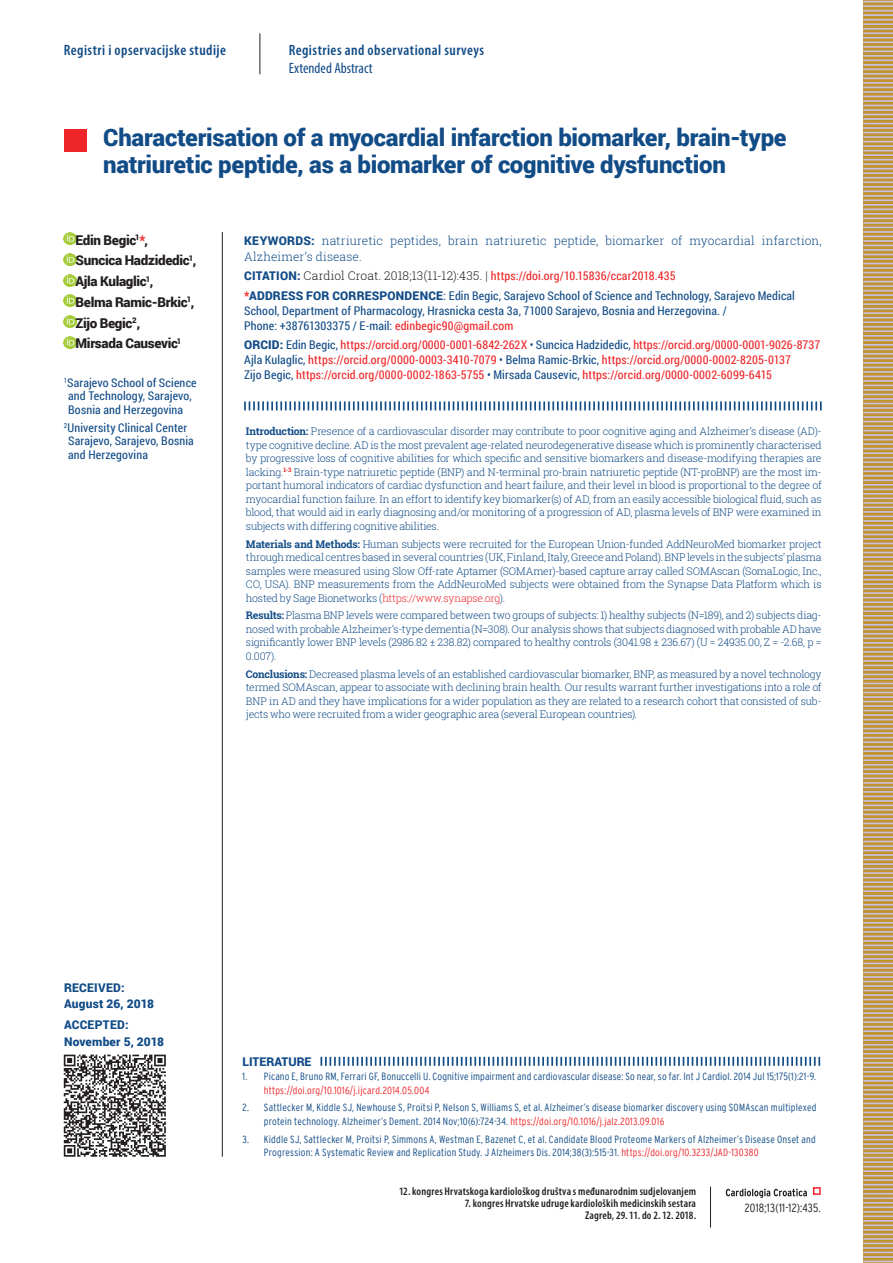
<style>
.page{position:relative;width:893px;height:1263px;background:#fff}
.page>*{position:absolute;margin:0;border:0;box-sizing:border-box;transform-origin:0 0}
.t1{font:900 24px/27px "Roboto";letter-spacing:-.01em;color:#124c87}
.t2{font:600 condensed 15px "Myriad Pro";letter-spacing:.03em;color:#124c87}
.t3{font:condensed 15px "Myriad Pro";color:#124c87}
.t4{font:900 13.5px/20.7px "Roboto";letter-spacing:-.02em;color:#231f20}
.t5{font:12px/15px "Roboto Condensed";letter-spacing:.01em;color:#ee2629}
.t6{font:12px/13.5px "Roboto Condensed";letter-spacing:.015em;color:#124c87}
.t7{font:300 12px/16.5px "Roboto Slab";letter-spacing:.01em;color:#124c87}
.t8{font:900 12px/16.5px "Roboto";letter-spacing:.015em;color:#124c87}
.t9{font:300 condensed 12px "Interstate";letter-spacing:.02em;color:#231f20}
.t10{font:600 condensed 11.25px/12px "Myriad Pro";letter-spacing:.015em;color:#231f20;text-align:right}
.t11{font:300 10.5px/13.5px "Roboto Slab";letter-spacing:-.02em;color:#124c87;text-align:justify}
.t12{font:300 condensed 10.5px/13.5px "Interstate";letter-spacing:.015em;color:#124c87}
.t13{font:300 condensed 10.5px "Interstate";letter-spacing:.02em;color:#ee2629}
.s1{color:#ee2629}
.s2{font-family:"Roboto";font-weight:900}
.s3{font-family:"Roboto";font-weight:900;color:#124c87}
.s4{font-family:"Roboto Slab";font-weight:300;color:#231f20}
.s5{font-family:"Roboto"}
.s6{color:#124c87}
.s7{font-weight:700}
</style>
<div class="page">
<svg style="left:726px;top:1188px;width:81px;height:10px"></svg>
<div style="left:813px;top:1187px;width:8px;height:8px;border:2px solid #ee2629"></div>
<hr style="left:710px;top:1187px;width:1px;height:40px;background:#231f20">
<hr style="left:260px;top:33px;width:1px;height:41px;background:#1f2020">
<svg style="left:863px;top:0;width:30px;height:1263px;background:#c3a26d"></svg>
<div style="left:64px;top:129px;width:23px;height:22px;background:#ee2629"></div>
<svg style="left:64px;top:232px;width:12px;height:13px"></svg>
<svg style="left:64px;top:253px;width:12px;height:12px"></svg>
<svg style="left:64px;top:274px;width:12px;height:12px"></svg>
<svg style="left:64px;top:295px;width:12px;height:12px"></svg>
<svg style="left:64px;top:315px;width:12px;height:13px"></svg>
<svg style="left:64px;top:336px;width:12px;height:12px"></svg>
<hr style="left:222px;top:232px;width:1px;height:925px;background:#231f20">
<svg style="left:244px;top:401px;width:578px;height:9px"></svg>
<svg style="left:320px;top:1057px;width:500px;height:9px"></svg>
<svg style="left:64px;top:1055px;width:102px;height:102px"></svg>
<h2 class="t2" style="left:64px;top:42px;width:164px">Registri i opservacijske studije</h2>
<h2 class="t2" style="left:289px;top:42px;width:197px">Registries and observational surveys</h2>
<h2 class="t3" style="left:289px;top:59px;width:85px">Extended Abstract</h2>
<h1 class="t1" style="left:103px;top:123px;width:685px">Characterisation of a myocardial infarction biomarker, brain-type natriuretic peptide, as a biomarker of cognitive dysfunction</h1>
<p class="t4" style="left:76px;top:229px;width:122px">Edin Begic<sup>1</sup><span class="s1">*</span>,<br>Suncica Hadzidedic<sup>1</sup>,<br>Ajla Kulaglic<sup>1</sup>,<br>Belma Ramic-Brkic<sup>1</sup>,<br>Zijo Begic<sup>2</sup>,<br>Mirsada Causevic<sup>1</sup></p>
<p class="t6" style="left:68px;top:375px;width:130px;text-indent:-4px"><sup>1</sup>Sarajevo School of Science and Technology, Sarajevo,<br>Bosnia and Herzegovina</p>
<p class="t6" style="left:68px;top:420px;width:127px;text-indent:-4px"><sup>2</sup>University Clinical Center<br>Sarajevo, Sarajevo, Bosnia and Herzegovina</p>
<p class="t7" style="left:244px;top:232px;width:579px"><span class="s2">KEYWORDS:</span> natriuretic peptides, brain natriuretic peptide, biomarker of myocardial infarction,<br>Alzheimer’s disease.</p>
<p class="t5" style="left:244px;top:268px;width:433px"><span class="s3">CITATION:</span> <span class="s4">Cardiol Croat. 2018;13(11-12):435. |</span> https://doi.org/10.15836/ccar2018.435</p>
<p class="t8" style="left:244px;top:286px;width:106px"><span class="s1">*</span>Address for corr</p>
<p class="t6" style="left:244px;top:287px;width:552px;line-height:15px;text-indent:121px"><span class="s2">espon dence</span><span class="s5">:</span> Edin Begic, Sarajevo School of Science and Technology, Sarajevo Medical<br>School, Department of Pharmacology, Hrasnicka cesta 3a, 71000 Sarajevo, Bosnia and Herzegovina. /<br>Phone: +38761303375 / E-mail: <span class="s1">edinbegic90@gmail.com</span></p>
<p class="t5" style="left:244px;top:337px;width:578px"><span class="s3">ORCID:</span> <span class="s6">Edin Begic,</span> https://orcid.org/0000-0001-6842-262X <span class="s6">• Suncica Hadzidedic,</span> https://orcid.org/0000-0001-9026-8737<br><span class="s6">Ajla Kulaglic,</span> https://orcid.org/0000-0003-3410-7079 <span class="s6">• Belma Ramic-Brkic,</span> https://orcid.org/0000-0002-8205-0137<br><span class="s6">Zijo Begic,</span> https://orcid.org/0000-0002-1863-5755 <span class="s6">• Mirsada Causevic,</span> https://orcid.org/0000-0002-6099-6415</p>
<p class="t11" style="left:246px;top:424px;width:577px"><span class="s7">Introduction:</span> Presence of a cardiovascular disorder may contribute to poor cognitive aging and Alzheimer’s disease (AD)- type cognitive decline. AD is the most prevalent age-related neurodegenerative disease which is prominently characterised by progressive loss of cognitive abilities for which specific and sensitive biomarkers and disease-modifying therapies are lacking.<sup>1-3</sup> Brain-type natriuretic peptide (BNP) and N-terminal pro-brain natriuretic peptide (NT-proBNP) are the most im&shy;portant humoral indicators of cardiac dysfunction and heart failure, and their level in blood is proportional to the degree of myocardial function failure. In an effort to identify key biomarker(s) of AD, from an easily accessible biological fluid, such as blood, that would aid in early diagnosing and/or monitoring of a progression of AD, plasma levels of BNP were examined in subjects with differing cognitive abilities.</p>
<p class="t11" style="left:246px;top:537px;width:577px"><span class="s7">Materials and Methods:</span> Human subjects were recruited for the European Union-funded AddNeuroMed biomarker project through medical centres based in several countries (UK, Finland, Italy, Greece and Poland). BNP levels in the subjects’ plasma samples were measured using Slow Off-rate Aptamer (SOMAmer)-based capture array called SOMAscan (SomaLogic, Inc., CO, USA). BNP measurements from the AddNeuroMed subjects were obtained from the Synapse Data Platform which is hosted by Sage Bionetworks (<span class="s1">https://www.synapse.org</span>).</p>
<p class="t11" style="left:246px;top:608px;width:577px"><span class="s7">Results:</span> Plasma BNP levels were compared between two groups of subjects: 1) healthy subjects (N=189), and 2) subjects diag&shy;nosed with probable Alzheimer’s-type dementia (N=308). Our analysis shows that subjects diagnosed with probable AD have significantly lower BNP levels (2986.82 ± 238.82) compared to healthy controls (3041.98 ± 236.67) (U = 24935.00, Z = -2.68, p = 0.007).</p>
<p class="t11" style="left:246px;top:667px;width:577px"><span class="s7">Conclusions:</span> Decreased plasma levels of an established cardiovascular biomarker, BNP, as measured by a novel technology termed SOMAscan, appear to associate with declining brain health. Our results warrant further investigations into a role of BNP in AD and they have implications for a wider population as they are related to a research cohort that consisted of sub&shy;jects who were recruited from a wider geographic area (several European countries).</p>
<p class="t8" style="left:64px;top:979px;width:92px">Received:<br>August 26, 2018</p>
<p class="t8" style="left:64px;top:1016px;width:102px">Accepted:<br>November 5, 2018</p>
<p class="t8" style="left:243px;top:1053px;width:69px">LITERATURE</p>
<p class="t12" style="left:243px;top:1070px;width:575px">1. Picano E, Bruno RM, Ferrari GF, Bonuccelli U. Cognitive impairment and cardiovascular disease: So near, so far. Int J Cardiol. 2014 Jul 15;175(1):21-9.</p>
<p class="t13" style="left:264px;top:1084px;width:167px">https://doi.org/10.1016/j.ijcard.2014.05.004</p>
<p class="t12" style="left:264px;top:1101px;width:554px;text-indent:-21px">2. Sattlecker M, Kiddle SJ, Newhouse S, Proitsi P, Nelson S, Williams S, et al. Alzheimer’s disease biomarker discovery using SOMAscan multiplexed protein technology. Alzheimer’s Dement. 2014 Nov;10(6):724-34. <span class="s1">https://doi.org/10.1016/j.jalz.2013.09.016</span></p>
<p class="t12" style="left:264px;top:1132px;width:553px;text-indent:-21px">3. Kiddle SJ, Sattlecker M, Proitsi P, Simmons A, Westman E, Bazenet C, et al. Candidate Blood Proteome Markers of Alzheimer’s Disease Onset and<br>Progression: A Systematic Review and Replication Study. J Alzheimers Dis. 2014;38(3):515-31. <span class="s1">https://doi.org/10.3233/JAD-130380</span></p>
<p class="t10" style="left:399px;top:1185px;width:299px">12. kongres Hrvatskoga kardiološkog društva s međunarodnim sudjelovanjem</p>
<p class="t10" style="left:465px;top:1197px;width:233px">7. kongres Hrvatske udruge kardioloških medicinskih sestara<br>Zagreb, 29. 11. do 2. 12. 2018.</p>
<p class="t9" style="left:745px;top:1201px;width:77px">2018;13(11-12):435.</p>
</div>
